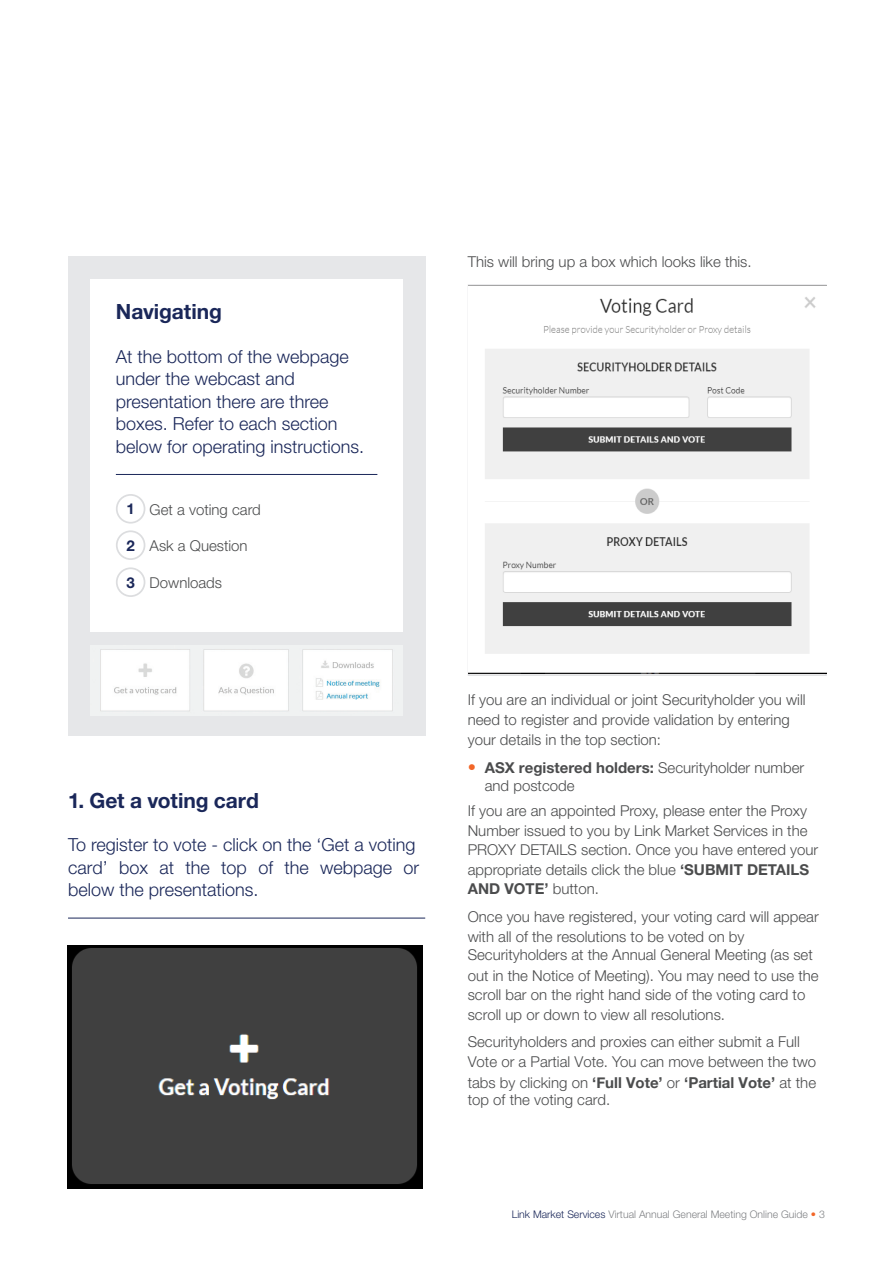
<style>
.page{position:relative;width:893px;height:1263px;background:#fff}
.page>*{position:absolute;margin:0;border:0;box-sizing:border-box;transform-origin:0 0}
.t1{font:700 21px "Helvetica Neue LT Std";letter-spacing:-.005em;color:#1a2759}
.t2{font:300 18px/22.5px "Helvetica Neue LT Std";color:#1a2759}
.t3{font:300 15px/19.5px "Helvetica Neue LT Std";color:#4b4c4d}
.t4{font:300 10.5px "Helvetica Neue LT Std";color:#808285}
.s1{font-weight:700;color:#1a2759}
.s2{font-weight:700;font-size:16.5px;color:#f26628}
.s3{font-weight:700}
.s4{font-family:"Helvetica Neue";font-weight:700}
.s5{color:#1a2759}
.s6{color:#f26628}
</style>
<div class="page">
<div style="left:68px;top:256px;width:357px;height:480px;background:#e6e7e9"></div>
<img style="left:90px;top:646px;width:313px;height:70px">
<div style="left:90px;top:279px;width:313px;height:352px;background:#fff"></div>
<hr style="left:116px;top:474px;width:261px;height:1px;background:#1a2759">
<div style="left:116px;top:494px;width:29px;height:30px;border:2px solid #dcdddf;border-radius:50%"></div>
<div style="left:116px;top:530px;width:29px;height:30px;border:2px solid #dcdddf;border-radius:50%"></div>
<div style="left:116px;top:567px;width:29px;height:30px;border:2px solid #dcdddf;border-radius:50%"></div>
<hr style="left:68px;top:918px;width:357px;height:1px;background:#1a2759">
<img style="left:468px;top:297px;width:358px;height:376px">
<img style="left:68px;top:946px;width:354px;height:242px">
<h1 class="t1" style="left:116px;top:299px;width:107px">Navigating</h1>
<p class="t2" style="left:116px;top:345px;width:250px">At the bottom of the webpage under the webcast and presentation there are three boxes. Refer to each section below for operating instructions.</p>
<p class="t3" style="left:127px;top:499px;width:136px"><span class="s1">1</span> Get a voting card</p>
<p class="t3" style="left:127px;top:536px;width:123px"><span class="s1">2</span> Ask a Question</p>
<p class="t3" style="left:127px;top:572px;width:97px"><span class="s1">3</span> Downloads</p>
<h1 class="t1" style="left:68px;top:787px;width:192px">1. Get a voting card</h1>
<p class="t2" style="left:68px;top:834px;width:353px;line-height:22px">To register to vote - click on the ‘Get a voting card’ box at the top of the webpage or below the presentations.</p>
<p class="t3" style="left:468px;top:251px;width:285px">This will bring up a box which looks like this.</p>
<p class="t3" style="left:468px;top:689px;width:339px;line-height:20.1px">If you are an individual or joint Securityholder you will need to register and provide validation by entering your details in the top section:</p>
<p class="t3" style="left:485px;top:758px;width:321px;line-height:18.5px;text-indent:-17px"><span class="s2">•</span> <span class="s3">ASX registered holders:</span> Securityholder number and postcode</p>
<p class="t3" style="left:468px;top:801px;width:352px">If you are an appointed Proxy, please enter the Proxy Number issued to you by Link Market Services in the PROXY DETAILS section. Once you have entered your appropriate details click the blue <span class="s3">‘SUBMIT DETAILS AND VOTE’</span> button.</p>
<p class="t3" style="left:468px;top:907px;width:352px;line-height:18.9px">Once you have registered, your voting card will appear with all of the resolutions to be voted on by<br>Securityholders at the Annual General Meeting (as set</p>
<p class="t3" style="left:468px;top:965px;width:352px">out in the Notice of Meeting). You may need to use the scroll bar on the right hand side of the voting card to scroll up or down to view all resolutions.</p>
<p class="t3" style="left:468px;top:1031px;width:350px;line-height:20.7px">Securityholders and proxies can either submit a Full<br>Vote or a Partial Vote. You can move between the two tabs by clicking on <span class="s4">‘Full Vote’</span> or <span class="s4">‘Partial Vote’</span> at the</p>
<p class="t3" style="left:468px;top:1090px;width:144px">top of the voting card.</p>
<p class="t4" style="left:512px;top:1208px;width:315px"><span class="s5">Link Market Services</span> Virtual Annual General Meeting Online Guide <span class="s6">•</span> 3</p>
</div>
